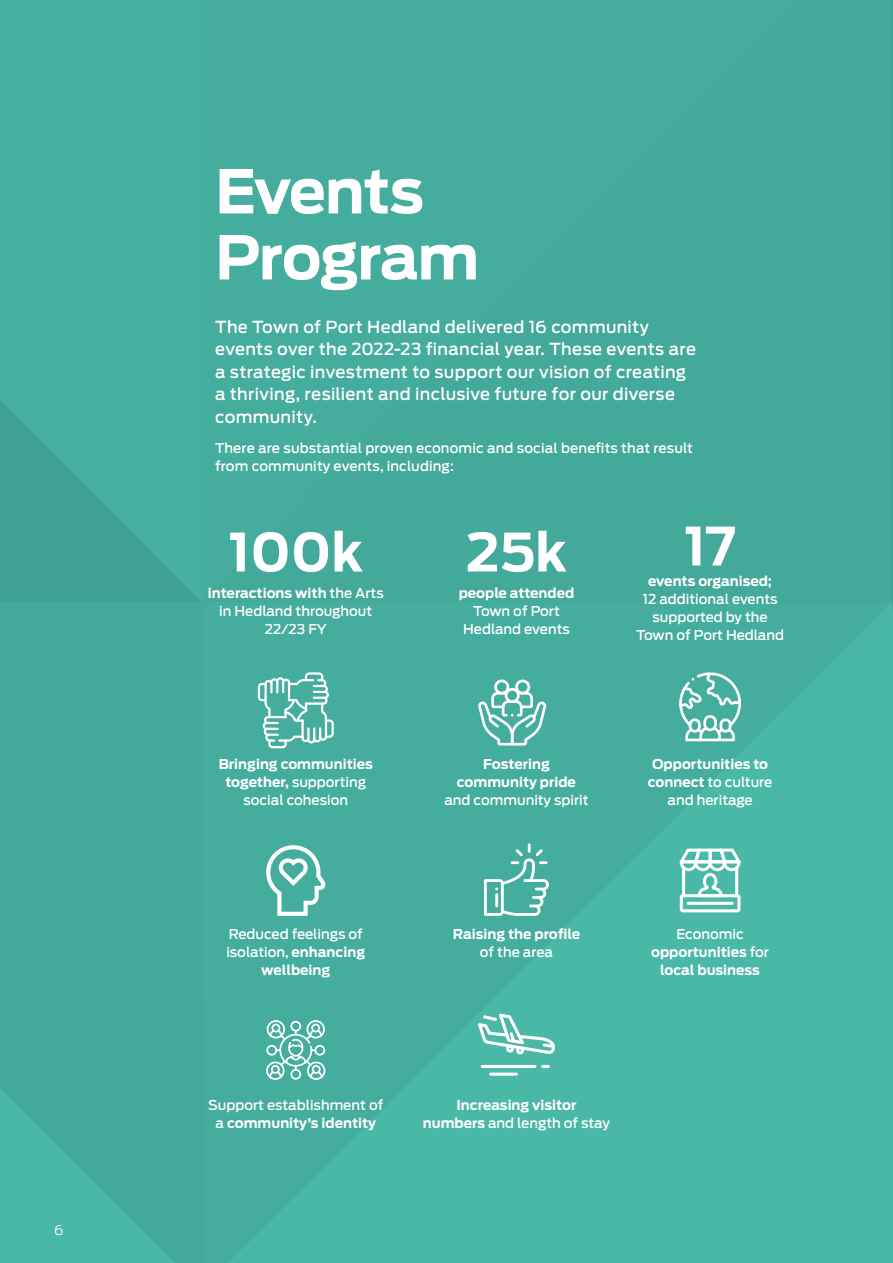
<style>
.page{position:relative;width:893px;height:1263px;background:#fff}
.page>*{position:absolute;margin:0;border:0;box-sizing:border-box;transform-origin:0 0}
.t1{font:700 60px/66px "Antenna";letter-spacing:-.025em;color:#fff}
.t2{font:700 52.5px "Antenna";color:#fff}
.t3{font:500 16.5px/22.5px "Antenna";letter-spacing:.02em;color:#fff}
.t4{font:500 13.5px/18px "Antenna";color:#fff;text-align:center}
.t5{font:700 13.5px/18px "Antenna";color:#fff;text-align:center}
.t6{font:300 13.5px "Antenna";color:#fff}
.s1{font-weight:700}
.s2{font-weight:500}
</style>
<div class="page">
<img style="left:0;top:0;width:893px;height:1263px">
<hr style="left:481px;top:1065px;width:55px;height:3px;background:#fff;border-radius:2px">
<svg style="left:541px;top:1065px;width:9px;height:3px"></svg>
<svg style="left:489px;top:1072px;width:29px;height:4px"></svg>
<svg style="left:478px;top:1013px;width:77px;height:41px"></svg>
<svg style="left:258px;top:672px;width:76px;height:76px"></svg>
<svg style="left:478px;top:679px;width:68px;height:66px"></svg>
<svg style="left:679px;top:672px;width:62px;height:69px"></svg>
<svg style="left:266px;top:845px;width:59px;height:71px"></svg>
<svg style="left:484px;top:843px;width:65px;height:73px;background:#69bdb0"></svg>
<svg style="left:680px;top:849px;width:61px;height:63px"></svg>
<svg style="left:266px;top:1020px;width:59px;height:60px"></svg>
<p class="t6" style="left:54px;top:1222px;width:11px">6</p>
<h1 class="t1" style="left:215px;top:159px;width:266px">Events<br>Program</h1>
<p class="t3" style="left:215px;top:315px;width:482px">The Town of Port Hedland delivered 16 community events over the 2022-23 financial year. These events are a strategic investment to support our vision of creating a thriving, resilient and inclusive future for our diverse community.</p>
<p class="t4" style="left:215px;top:440px;width:479px;text-align:left">There are substantial proven economic and social benefits that result from community events, including:</p>
<h2 class="t2" style="left:228px;top:521px;width:136px">100k</h2>
<p class="t4" style="left:208px;top:584px;width:177px"><span class="s1">interactions with</span> the Arts in Hedland throughout<br>22/23 FY</p>
<h2 class="t2" style="left:466px;top:521px;width:102px">25k</h2>
<p class="t5" style="left:459px;top:584px;width:117px">people attended</p>
<p class="t4" style="left:463px;top:602px;width:108px">Town of Port<br>Hedland events</p>
<p class="t5" style="left:219px;top:755px;width:156px">Bringing communities together, <span class="s2">supporting social cohesion</span></p>
<p class="t5" style="left:457px;top:755px;width:121px">Fostering community pride</p>
<p class="t4" style="left:444px;top:791px;width:146px">and community spirit</p>
<p class="t4" style="left:226px;top:925px;width:140px">Reduced feelings of isolation, <span class="s1">enhancing wellbeing</span></p>
<p class="t5" style="left:453px;top:925px;width:129px">Raising the profile</p>
<p class="t4" style="left:480px;top:943px;width:75px">of the area</p>
<h2 class="t2" style="left:684px;top:515px;width:54px">17</h2>
<p class="t5" style="left:648px;top:572px;width:126px">events organised;</p>
<p class="t4" style="left:636px;top:590px;width:149px">12 additional events supported by the<br>Town of Port Hedland</p>
<p class="t5" style="left:648px;top:755px;width:126px">Opportunities to connect <span class="s2">to culture and heritage</span></p>
<p class="t5" style="left:651px;top:925px;width:119px"><span class="s2">Economic </span>opportunities <span class="s2">for </span>local business</p>
<p class="t4" style="left:208px;top:1096px;width:177px">Support establishment of a <span class="s1">community’s identity</span></p>
<p class="t5" style="left:423px;top:1096px;width:189px">Increasing visitor<br>numbers <span class="s2">and length of stay</span></p>
</div>
